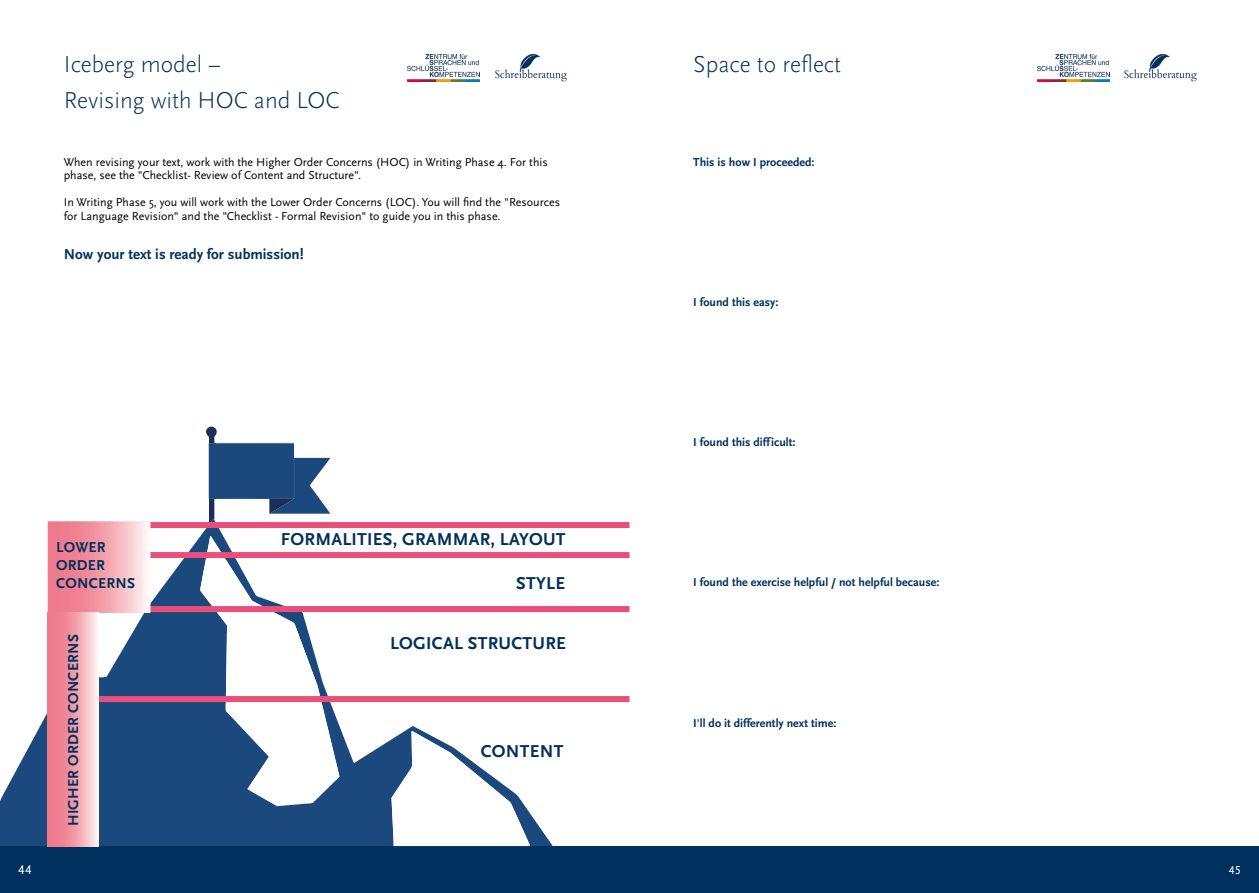
<style>
.page{position:relative;width:1259px;height:893px;background:#fff}
.page>*{position:absolute;margin:0;border:0;box-sizing:border-box;transform-origin:0 0}
.t1{font:300 24px/36px "Scala Sans Pro";color:#00305d}
.t2{font:700 18px "Scala Sans Pro";letter-spacing:.015em;color:#00305d}
.t3{font:700 15px/18px "Scala Sans Pro";letter-spacing:.015em;color:#00305d}
.t4{font:13.5px "Scala Sans Pro";color:#fff}
.t5{font:12px/13.5px "Scala Sans Pro";color:#000}
.t6{font:700 12px "Scala Sans Pro";color:#00305d}
.t7{font:12px "Scala Sans Pro";color:#fff}
</style>
<div class="page">
<div style="left:0;top:846px;width:1259px;height:47px;background:#00305d"></div>
<img style="left:1037px;top:54px;width:72px;height:28px">
<img style="left:1124px;top:54px;width:72px;height:27px">
<img style="left:407px;top:54px;width:73px;height:28px">
<img style="left:495px;top:54px;width:72px;height:27px">
<svg style="left:0;top:521px;width:552px;height:325px"></svg>
<svg style="left:205px;top:426px;width:125px;height:96px"></svg>
<svg style="left:200px;top:536px;width:140px;height:271px"></svg>
<svg style="left:391px;top:731px;width:139px;height:115px"></svg>
<div style="left:64px;top:696px;width:565px;height:6px;background:#ea4f7a"></div>
<div style="left:64px;top:552px;width:565px;height:6px;background:#ea4f7a"></div>
<div style="left:64px;top:606px;width:565px;height:6px;background:#ea4f7a"></div>
<div style="left:64px;top:522px;width:565px;height:6px;background:#ea4f7a"></div>
<svg style="left:51px;top:524px;width:96px;height:86px;background:#f3a2ae"></svg>
<div style="left:48px;top:521px;width:102px;height:92px;border:2px solid #fff"></div>
<svg style="left:48px;top:613px;width:51px;height:233px;background:#f3a4b0"></svg>
<h1 class="t1" style="left:64px;top:46px;width:277px">Iceberg model –<br>Revising with HOC and LOC</h1>
<p class="t5" style="left:64px;top:155px;width:485px">When revising your text, work with the Higher Order Concerns (HOC) in Writing Phase 4. For this phase, see the "Checklist- Review of Content and Structure".</p>
<p class="t5" style="left:64px;top:196px;width:498px">In Writing Phase 5, you will work with the Lower Order Concerns (LOC). You will find the "Resources for Language Revision" and the "Checklist - Formal Revision" to guide you in this phase.</p>
<p class="t3" style="left:64px;top:246px;width:241px">Now your text is ready for submission!</p>
<p class="t3" style="left:56px;top:539px;width:80px">LOWER<br>ORDER<br>CONCERNS</p>
<p class="t3" style="left:64px;top:826px;width:193px;rotate:-90deg">HIGHER ORDER CONCERNS</p>
<h2 class="t2" style="left:281px;top:529px;width:286px">FORMALITIES, GRAMMAR, LAYOUT</h2>
<h2 class="t2" style="left:516px;top:573px;width:50px">STYLE</h2>
<h2 class="t2" style="left:390px;top:632px;width:177px">LOGICAL STRUCTURE</h2>
<h2 class="t2" style="left:481px;top:740px;width:84px">CONTENT</h2>
<h1 class="t1" style="left:693px;top:46px;width:149px">Space to reflect</h1>
<p class="t6" style="left:693px;top:155px;width:123px">This is how I proceeded:</p>
<p class="t6" style="left:693px;top:295px;width:87px">I found this easy:</p>
<p class="t6" style="left:693px;top:435px;width:104px">I found this difficult:</p>
<p class="t6" style="left:693px;top:575px;width:248px">I found the exercise helpful / not helpful because:</p>
<p class="t6" style="left:693px;top:716px;width:145px">I'll do it differently next time:</p>
<p class="t4" style="left:18px;top:862px;width:15px">44</p>
<p class="t7" style="left:1228px;top:864px;width:13px">45</p>
</div>
